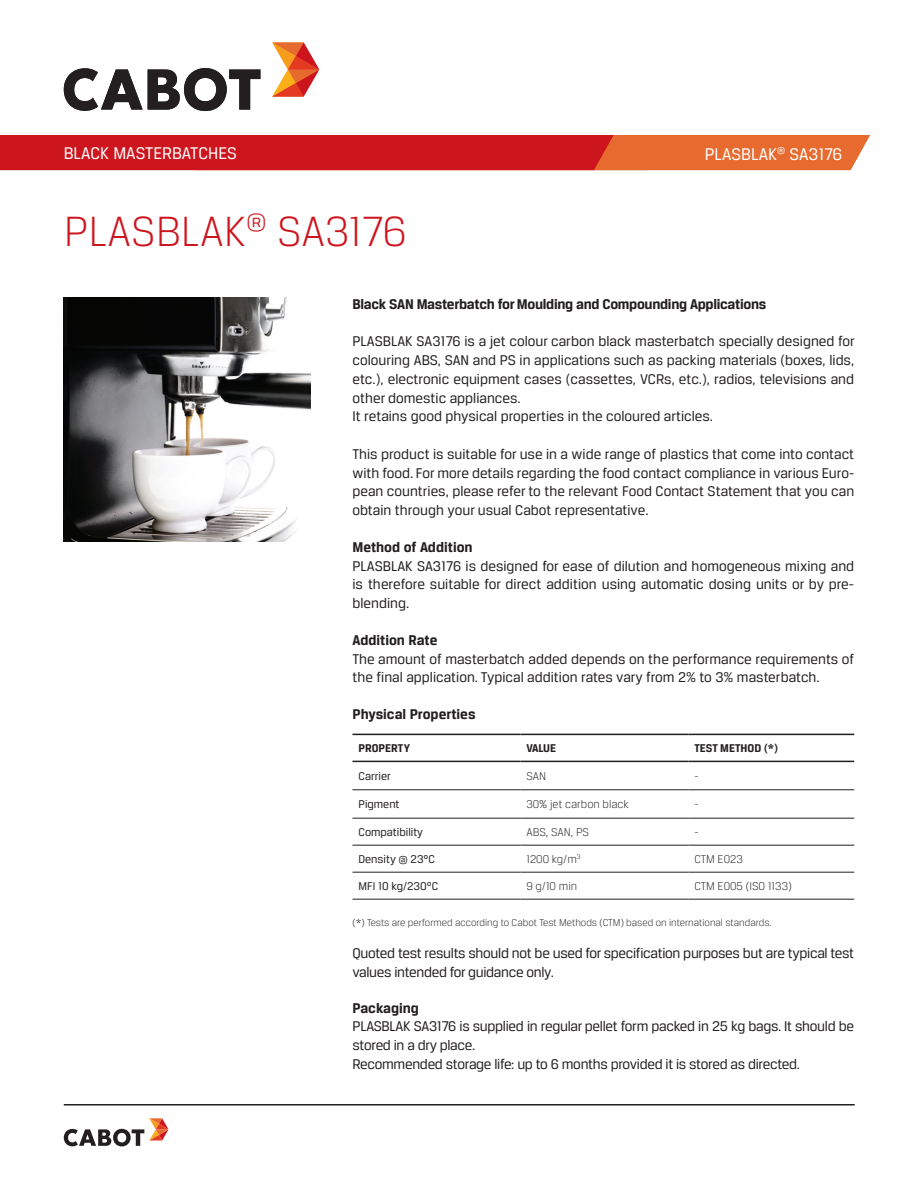
<style>
.page{position:relative;width:918px;height:1188px;background:#fff}
.page>*{position:absolute;margin:0;border:0;box-sizing:border-box;transform-origin:0 0}
.t1{font:300 45px "Breuer Text";color:#cd151d}
.t2{font:18px "Breuer Text";color:#fff}
.t3{font:15px/18.8px "Breuer Text";color:#231f20}
.t4{font:15px/18.8px "Breuer Text";letter-spacing:-.02em;color:#231f20}
.t5{font:700 15px "Breuer Text";letter-spacing:-.02em;color:#231f20}
.t6{font:700 15px "Breuer Text";color:#231f20}
.t7{font:300 12px "Breuer Text";color:#231f20}
.t8{font:12px "Breuer Text";color:#231f20}
.t9{font:700 12px "Breuer Text";color:#231f20}
.t10{font:300 10.5px "Breuer Text";color:#231f20}
</style>
<div class="page">
<hr style="left:64px;top:1104px;width:791px;height:2px;background:#231f20">
<svg style="left:64px;top:1118px;width:105px;height:28px"></svg>
<svg style="left:272px;top:43px;width:47px;height:54px"></svg>
<svg style="left:64px;top:68px;width:196px;height:43px"></svg>
<svg style="left:0;top:135px;width:870px;height:35px;background:#d53024"></svg>
<hr style="left:352px;top:789px;width:168px;height:1px;background:#231f20">
<hr style="left:520px;top:789px;width:168px;height:1px;background:#231f20">
<hr style="left:688px;top:789px;width:166px;height:1px;background:#231f20">
<hr style="left:352px;top:818px;width:168px;height:1px;background:#231f20">
<hr style="left:520px;top:818px;width:168px;height:1px;background:#231f20">
<hr style="left:688px;top:818px;width:166px;height:1px;background:#231f20">
<hr style="left:352px;top:845px;width:168px;height:1px;background:#231f20">
<hr style="left:520px;top:845px;width:168px;height:1px;background:#231f20">
<hr style="left:688px;top:845px;width:166px;height:1px;background:#231f20">
<hr style="left:352px;top:872px;width:168px;height:1px;background:#231f20">
<hr style="left:520px;top:872px;width:168px;height:1px;background:#231f20">
<hr style="left:688px;top:872px;width:166px;height:1px;background:#231f20">
<hr style="left:352px;top:899px;width:168px;height:1px;background:#231f20">
<hr style="left:520px;top:899px;width:168px;height:1px;background:#231f20">
<hr style="left:688px;top:899px;width:166px;height:1px;background:#231f20">
<hr style="left:352px;top:734px;width:168px;height:1px;background:#231f20">
<hr style="left:520px;top:734px;width:168px;height:1px;background:#231f20">
<hr style="left:688px;top:734px;width:166px;height:1px;background:#231f20">
<hr style="left:352px;top:761px;width:168px;height:1px;background:#231f20">
<hr style="left:520px;top:761px;width:168px;height:1px;background:#231f20">
<hr style="left:688px;top:761px;width:166px;height:1px;background:#231f20">
<img style="left:64px;top:297px;width:246px;height:244px">
<p class="t2" style="left:64px;top:144px;width:175px">BLACK MASTERBATCHES</p>
<p class="t2" style="left:705px;top:144px;width:139px">PLASBLAK<sup>®</sup> SA3176</p>
<p class="t2" style="left:64px;top:144px;width:170px">NAME OF LIBRARY HERE</p>
<p class="t2" style="left:696px;top:144px;width:148px">DAT HEET NUMBER</p>
<h1 class="t1" style="left:64px;top:207px;width:344px">PLASBLAK<sup>®</sup> SA3176</h1>
<p class="t5" style="left:352px;top:295px;width:415px">Black San Masterbatch for Moulding and Compounding Applications</p>
<p class="t3" style="left:352px;top:332px;width:504px">PLASBLAK SA3176 is a jet colour carbon black masterbatch specially designed for colouring ABS, SAN and PS in applications such as packing materials (boxes, lids, etc.), electronic equipment cases (cassettes, VCRs, etc.), radios, televisions and other domestic appliances.<br>It retains good physical properties in the coloured articles.</p>
<p class="t3" style="left:352px;top:444px;width:503px;text-align:justify">This product is suitable for use in a wide range of plastics that come into contact with food. For more details regarding the food contact compliance in various Euro&shy;pean countries, please refer to the relevant Food Contact Statement that you can obtain through your usual Cabot representative.</p>
<p class="t6" style="left:352px;top:538px;width:122px">Method of Addition</p>
<p class="t3" style="left:352px;top:556px;width:503px;text-align:justify">PLASBLAK SA3176 is designed for ease of dilution and homogeneous mixing and is therefore suitable for direct addition using automatic dosing units or by pre&shy;blending.</p>
<p class="t6" style="left:352px;top:631px;width:86px">Addition Rate</p>
<p class="t3" style="left:352px;top:649px;width:503px">The amount of masterbatch added depends on the performance requirements of the final application. Typical addition rates vary from 2% to 3% masterbatch.</p>
<p class="t6" style="left:352px;top:706px;width:125px">Physical Properties</p>
<p class="t9" style="left:358px;top:742px;width:53px">PROPERTY</p>
<p class="t9" style="left:526px;top:742px;width:31px">VALUE</p>
<p class="t9" style="left:694px;top:742px;width:85px">TEST METHOD (*)</p>
<p class="t8" style="left:358px;top:770px;width:34px">Carrier</p>
<p class="t7" style="left:526px;top:770px;width:21px">SAN</p>
<p class="t7" style="left:694px;top:770px;width:6px">-</p>
<p class="t8" style="left:358px;top:798px;width:43px">Pigment</p>
<p class="t7" style="left:526px;top:798px;width:104px">30% jet carbon black</p>
<p class="t7" style="left:694px;top:798px;width:6px">-</p>
<p class="t8" style="left:358px;top:826px;width:66px">Compatibility</p>
<p class="t7" style="left:526px;top:826px;width:64px">ABS, SAN, PS</p>
<p class="t7" style="left:694px;top:826px;width:6px">-</p>
<p class="t8" style="left:358px;top:853px;width:78px">Density @ 23°C</p>
<p class="t7" style="left:526px;top:853px;width:56px">1200 kg/m<sup>3</sup></p>
<p class="t7" style="left:694px;top:853px;width:50px">CTM E023</p>
<p class="t8" style="left:358px;top:880px;width:81px">MFI 10 kg/230°C</p>
<p class="t7" style="left:526px;top:880px;width:52px">9 g/10 min</p>
<p class="t7" style="left:694px;top:880px;width:99px">CTM E005 (ISO 1133)</p>
<p class="t10" style="left:352px;top:917px;width:421px">(*) Tests are performed according to Cabot Test Methods (CTM) based on international standards.</p>
<p class="t4" style="left:352px;top:943px;width:503px">Quoted test results should not be used for specification purposes but are typical test values intended for guidance only.</p>
<p class="t5" style="left:352px;top:999px;width:68px">Packaging</p>
<p class="t4" style="left:352px;top:1017px;width:503px">PLASBLAK SA3176 is supplied in regular pellet form packed in 25 kg bags. It should be stored in a dry place.<br>Recommended storage life: up to 6 months provided it is stored as directed.</p>
</div>
